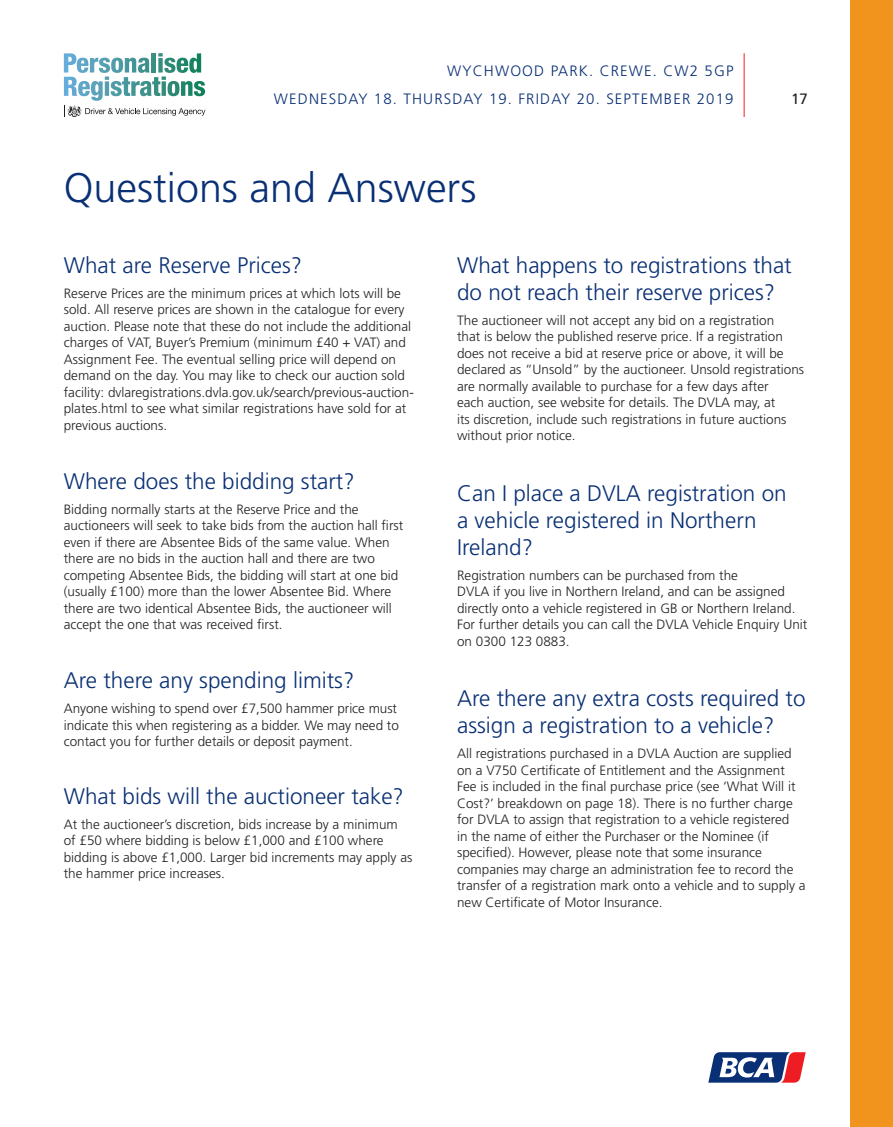
<style>
.page{position:relative;width:893px;height:1127px;background:#fff}
.page>*{position:absolute;margin:0;border:0;box-sizing:border-box;transform-origin:0 0}
.t1{font:300 41.25px "Frutiger";color:#092f74}
.t2{font:300 22.5px/27px "Frutiger";color:#092f74}
.t3{font:300 15px/28.7px "Frutiger";letter-spacing:.075em;color:#092f74;text-align:right}
.t4{font:15px "Frutiger";color:#231f20}
.t5{font:300 13.5px/16.5px "Frutiger";color:#231f20}
</style>
<div class="page">
<hr style="left:744px;top:53px;width:1px;height:64px;background:#ee1d23">
<svg style="left:708px;top:1052px;width:98px;height:31px"></svg>
<div style="left:850px;top:0;width:43px;height:1127px;background:#f0941e"></div>
<svg style="left:64px;top:53px;width:141px;height:64px"></svg>
<p class="t3" style="left:274px;top:56px;width:461px">WYCHWOOD PARK. CREWE. CW2 5GP<br>WEDNESDAY 18. THURSDAY 19. FRIDAY 20. SEPTEMBER 2019</p>
<h1 class="t1" style="left:64px;top:165px;width:414px">Questions and Answers</h1>
<p class="t4" style="left:791px;top:90px;width:18px">17</p>
<h2 class="t2" style="left:64px;top:251px;width:240px">What are Reserve Prices?</h2>
<p class="t5" style="left:64px;top:285px;width:352px">Reserve Prices are the minimum prices at which lots will be sold. All reserve prices are shown in the catalogue for every auction. Please note that these do not include the additional charges of VAT, Buyer’s Premium (minimum £40 + VAT) and Assignment Fee. The eventual selling price will depend on demand on the day. You may like to check our auction sold facility: dvlaregistrations.dvla.gov.uk/search/previous-auction&shy;plates.html to see what similar registrations have sold for at previous auctions.</p>
<h2 class="t2" style="left:64px;top:467px;width:292px">Where does the bidding start?</h2>
<p class="t5" style="left:64px;top:501px;width:341px">Bidding normally starts at the Reserve Price and the auctioneers will seek to take bids from the auction hall first even if there are Absentee Bids of the same value. When there are no bids in the auction hall and there are two competing Absentee Bids, the bidding will start at one bid (usually £100) more than the lower Absentee Bid. Where there are two identical Absentee Bids, the auctioneer will accept the one that was received first.</p>
<h2 class="t2" style="left:64px;top:667px;width:292px">Are there any spending limits?</h2>
<p class="t5" style="left:64px;top:700px;width:337px">Anyone wishing to spend over £7,500 hammer price must indicate this when registering as a bidder. We may need to contact you for further details or deposit payment.</p>
<h2 class="t2" style="left:64px;top:783px;width:342px">What bids will the auctioneer take?</h2>
<p class="t5" style="left:64px;top:816px;width:350px">At the auctioneer’s discretion, bids increase by a minimum of £50 where bidding is below £1,000 and £100 where bidding is above £1,000. Larger bid increments may apply as the hammer price increases.</p>
<h2 class="t2" style="left:457px;top:251px;width:336px">What happens to registrations that do not reach their reserve prices?</h2>
<p class="t5" style="left:457px;top:312px;width:349px">The auctioneer will not accept any bid on a registration<br>that is below the published reserve price. If a registration does not receive a bid at reserve price or above, it will be declared as “Unsold” by the auctioneer. Unsold registrations are normally available to purchase for a few days after<br>each auction, see website for details. The DVLA may, at<br>its discretion, include such registrations in future auctions without prior notice.</p>
<h2 class="t2" style="left:457px;top:479px;width:331px">Can I place a DVLA registration on a vehicle registered in Northern<br>Ireland?</h2>
<p class="t5" style="left:457px;top:567px;width:352px">Registration numbers can be purchased from the<br>DVLA if you live in Northern Ireland, and can be assigned directly onto a vehicle registered in GB or Northern Ireland.<br>For further details you can call the DVLA Vehicle Enquiry Unit on 0300 123 0883.</p>
<h2 class="t2" style="left:457px;top:685px;width:350px">Are there any extra costs required to assign a registration to a vehicle?</h2>
<p class="t5" style="left:457px;top:745px;width:350px">All registrations purchased in a DVLA Auction are supplied on a V750 Certificate of Entitlement and the Assignment Fee is included in the final purchase price (see ‘What Will it Cost?’ breakdown on page 18). There is no further charge for DVLA to assign that registration to a vehicle registered<br>in the name of either the Purchaser or the Nominee (if specified). However, please note that some insurance companies may charge an administration fee to record the transfer of a registration mark onto a vehicle and to supply a new Certificate of Motor Insurance.</p>
</div>
